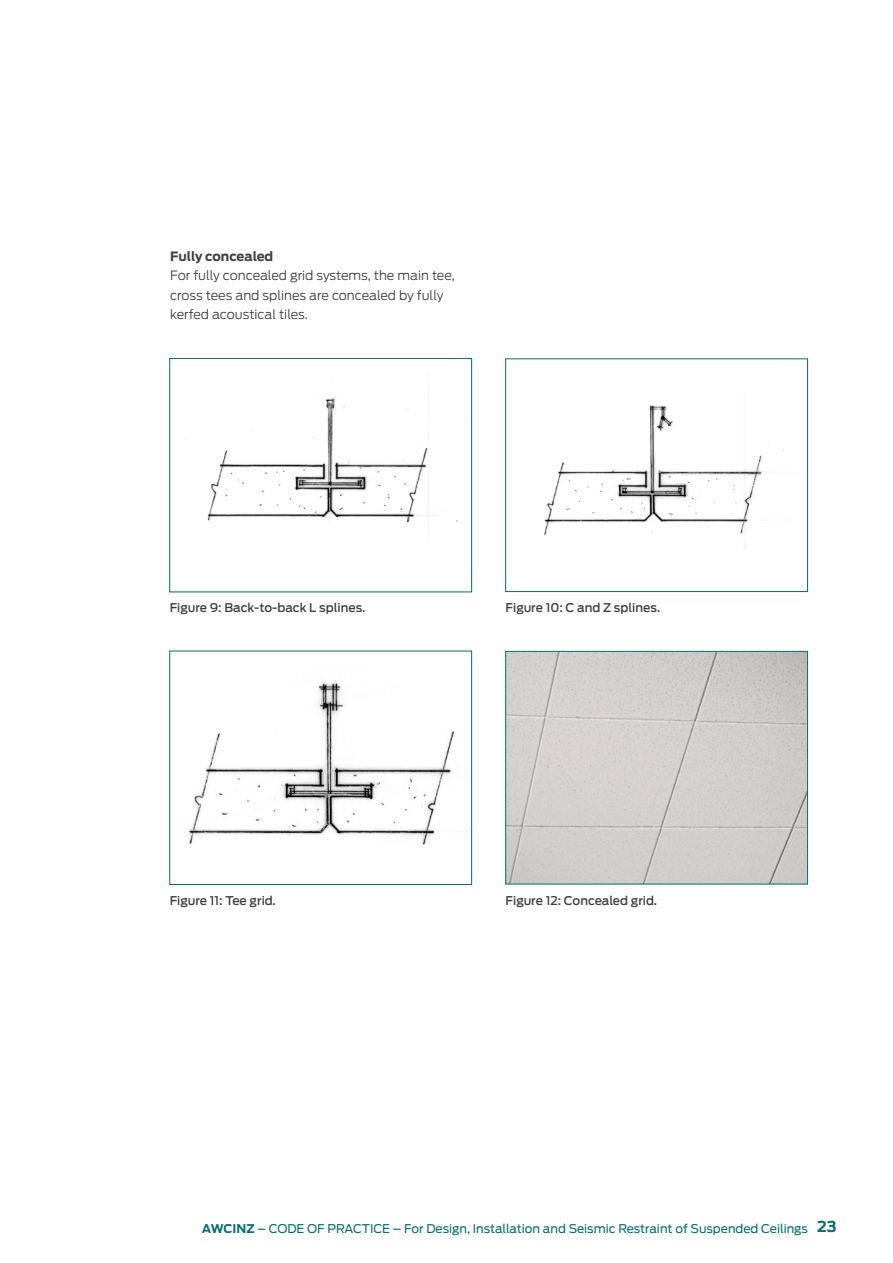
<style>
.page{position:relative;width:893px;height:1263px;background:#fff}
.page>*{position:absolute;margin:0;border:0;box-sizing:border-box;transform-origin:0 0}
.Body_Copy{font:300 12.75px/19.5px "Antenna";color:#3e3e3f}
.Sub-sub_heading{font:700 12.75px "Antenna";color:#3e3e3f}
.Large_caption{font:500 12px "Antenna";color:#3e3e3f}
.t1{font:12px "Antenna";color:#076d71}
.s1{font-weight:700}
.s2{font-weight:700;font-size:15px}
</style>
<div class="page">
<img style="left:185px;top:398px;width:273px;height:125px">
<div style="left:169px;top:358px;width:303px;height:234px;border:1px solid #076d71"></div>
<img style="left:544px;top:405px;width:247px;height:130px">
<div style="left:505px;top:358px;width:303px;height:234px;border:1px solid #076d71"></div>
<img style="left:188px;top:682px;width:278px;height:163px">
<div style="left:169px;top:651px;width:303px;height:234px;border:1px solid #076d71"></div>
<img style="left:507px;top:653px;width:299px;height:229px">
<div style="left:505px;top:651px;width:303px;height:233px;border:1px solid #076d71"></div>
<p class="Sub-sub_heading" style="left:170px;top:248px;width:105px">Fully concealed</p>
<p class="Body_Copy" style="left:170px;top:266px;width:286px">For fully concealed grid systems, the main tee, cross tees and splines are concealed by fully kerfed acoustical tiles.</p>
<p class="Large_caption" style="left:170px;top:600px;width:197px">Figure 9: Back-to-back L splines.</p>
<p class="Large_caption" style="left:506px;top:600px;width:156px">Figure 10: C and Z splines.</p>
<p class="Large_caption" style="left:170px;top:893px;width:108px">Figure 11: Tee grid.</p>
<p class="Large_caption" style="left:506px;top:893px;width:153px">Figure 12: Concealed grid.</p>
<p class="t1" style="left:202px;top:1221px;width:636px"><span class="s1">AWCINZ</span> – CODE OF PRACTICE – For Design, Installation and Seismic Restraint of Suspended Ceilings <span class="s2">23</span></p>
</div>
